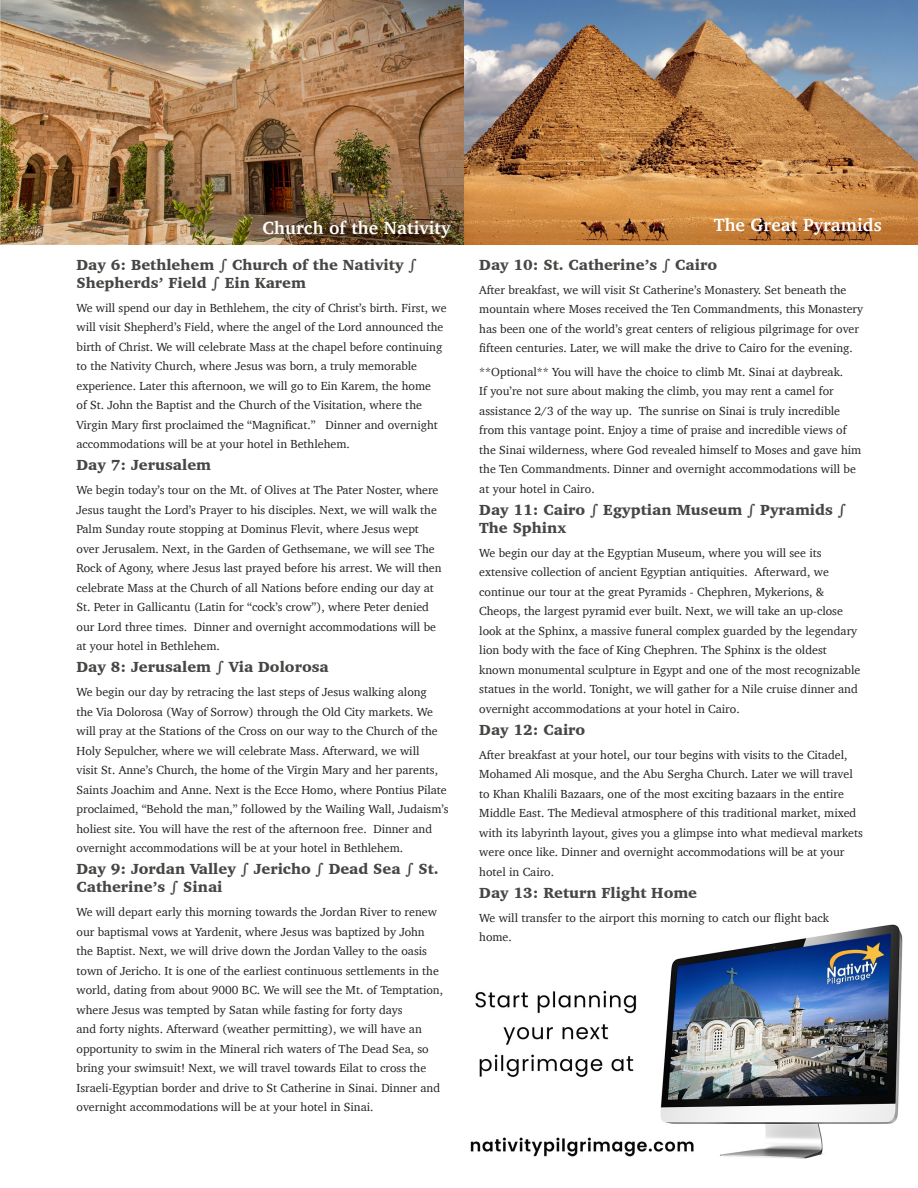
<style>
.page{position:relative;width:918px;height:1188px;background:#fff}
.page>*{position:absolute;margin:0;border:0;box-sizing:border-box;transform-origin:0 0}
.t1{font:700 18px "Charter";letter-spacing:.01em;color:#fff}
.t2{font:900 15px/18px "Charter";color:#464644}
.t3{font:12px/19.5px "Charter";color:#231f20}
</style>
<div class="page">
<img style="left:1px;top:0;width:464px;height:244px">
<img style="left:465px;top:0;width:453px;height:244px">
<img style="left:0;top:0;width:1px;height:244px">
<img style="left:470px;top:924px;width:433px;height:235px">
<p class="t1" style="left:263px;top:212px;width:189px">Church of the Nativity</p>
<p class="t1" style="left:714px;top:209px;width:170px">The Great Pyramids</p>
<p class="t2" style="left:479px;top:255px;width:239px">Day 10: St. Catherine’s ∫ Cairo</p>
<p class="t3" style="left:479px;top:280px;width:385px">After breakfast, we will visit St Catherine’s Monastery. Set beneath the mountain where Moses received the Ten Commandments, this Monastery has been one of the world’s great centers of religious pilgrimage for over fifteen centuries. Later, we will make the drive to Cairo for the evening.</p>
<p class="t3" style="left:479px;top:362px;width:384px">**Optional** You will have the choice to climb Mt. Sinai at daybreak.<br>If you’re not sure about making the climb, you may rent a camel for assistance 2/3 of the way up. The sunrise on Sinai is truly incredible from this vantage point. Enjoy a time of praise and incredible views of the Sinai wilderness, where God revealed himself to Moses and gave him the Ten Commandments. Dinner and overnight accommodations will be at your hotel in Cairo.</p>
<p class="t2" style="left:479px;top:501px;width:368px">Day 11: Cairo ∫ Egyptian Museum ∫ Pyramids ∫<br>The Sphinx</p>
<p class="t3" style="left:479px;top:543px;width:383px">We begin our day at the Egyptian Museum, where you will see its extensive collection of ancient Egyptian antiquities. Afterward, we continue our tour at the great Pyramids - Chephren, Mykerions, &amp; Cheops, the largest pyramid ever built. Next, we will take an up-close look at the Sphinx, a massive funeral complex guarded by the legendary lion body with the face of King Chephren. The Sphinx is the oldest known monumental sculpture in Egypt and one of the most recognizable statues in the world. Tonight, we will gather for a Nile cruise dinner and overnight accommodations at your hotel in Cairo.</p>
<p class="t2" style="left:479px;top:721px;width:108px">Day 12: Cairo</p>
<p class="t3" style="left:479px;top:745px;width:385px">After breakfast at your hotel, our tour begins with visits to the Citadel, Mohamed Ali mosque, and the Abu Sergha Church. Later we will travel to Khan Khalili Bazaars, one of the most exciting bazaars in the entire Middle East. The Medieval atmosphere of this traditional market, mixed with its labyrinth layout, gives you a glimpse into what medieval markets were once like. Dinner and overnight accommodations will be at your hotel in Cairo.</p>
<p class="t2" style="left:479px;top:884px;width:219px">Day 13: Return Flight Home</p>
<p class="t3" style="left:479px;top:908px;width:351px">We will transfer to the airport this morning to catch our flight back home.</p>
<p class="t2" style="left:77px;top:255px;width:342px">Day 6: Bethlehem ∫ Church of the Nativity ∫<br>Shepherds’ Field ∫ Ein Karem</p>
<p class="t3" style="left:77px;top:298px;width:372px">We will spend our day in Bethlehem, the city of Christ’s birth. First, we will visit Shepherd’s Field, where the angel of the Lord announced the birth of Christ. We will celebrate Mass at the chapel before continuing to the Nativity Church, where Jesus was born, a truly memorable experience. Later this afternoon, we will go to Ein Karem, the home<br>of St. John the Baptist and the Church of the Visitation, where the Virgin Mary first proclaimed the “Magnificat.” Dinner and overnight accommodations will be at your hotel in Bethlehem.</p>
<p class="t2" style="left:77px;top:456px;width:136px">Day 7: Jerusalem</p>
<p class="t3" style="left:77px;top:480px;width:367px">We begin today’s tour on the Mt. of Olives at The Pater Noster, where Jesus taught the Lord’s Prayer to his disciples. Next, we will walk the Palm Sunday route stopping at Dominus Flevit, where Jesus wept over Jerusalem. Next, in the Garden of Gethsemane, we will see The Rock of Agony, where Jesus last prayed before his arrest. We will then celebrate Mass at the Church of all Nations before ending our day at St. Peter in Gallicantu (Latin for “cock’s crow”), where Peter denied our Lord three times. Dinner and overnight accommodations will be at your hotel in Bethlehem.</p>
<p class="t2" style="left:77px;top:658px;width:254px">Day 8: Jerusalem ∫ Via Dolorosa</p>
<p class="t3" style="left:77px;top:682px;width:374px">We begin our day by retracing the last steps of Jesus walking along<br>the Via Dolorosa (Way of Sorrow) through the Old City markets. We will pray at the Stations of the Cross on our way to the Church of the Holy Sepulcher, where we will celebrate Mass. Afterward, we will<br>visit St. Anne’s Church, the home of the Virgin Mary and her parents, Saints Joachim and Anne. Next is the Ecce Homo, where Pontius Pilate proclaimed, “Behold the man,” followed by the Wailing Wall, Judaism’s holiest site. You will have the rest of the afternoon free. Dinner and overnight accommodations will be at your hotel in Bethlehem.</p>
<p class="t2" style="left:77px;top:860px;width:364px">Day 9: Jordan Valley ∫ Jericho ∫ Dead Sea ∫ St.<br>Catherine’s ∫ Sinai</p>
<p class="t3" style="left:77px;top:902px;width:368px">We will depart early this morning towards the Jordan River to renew our baptismal vows at Yardenit, where Jesus was baptized by John the Baptist. Next, we will drive down the Jordan Valley to the oasis town of Jericho. It is one of the earliest continuous settlements in the world, dating from about 9000 BC. We will see the Mt. of Temptation, where Jesus was tempted by Satan while fasting for forty days<br>and forty nights. Afterward (weather permitting), we will have an opportunity to swim in the Mineral rich waters of The Dead Sea, so bring your swimsuit! Next, we will travel towards Eilat to cross the Israeli-Egyptian border and drive to St Catherine in Sinai. Dinner and overnight accommodations will be at your hotel in Sinai.</p>
</div>
